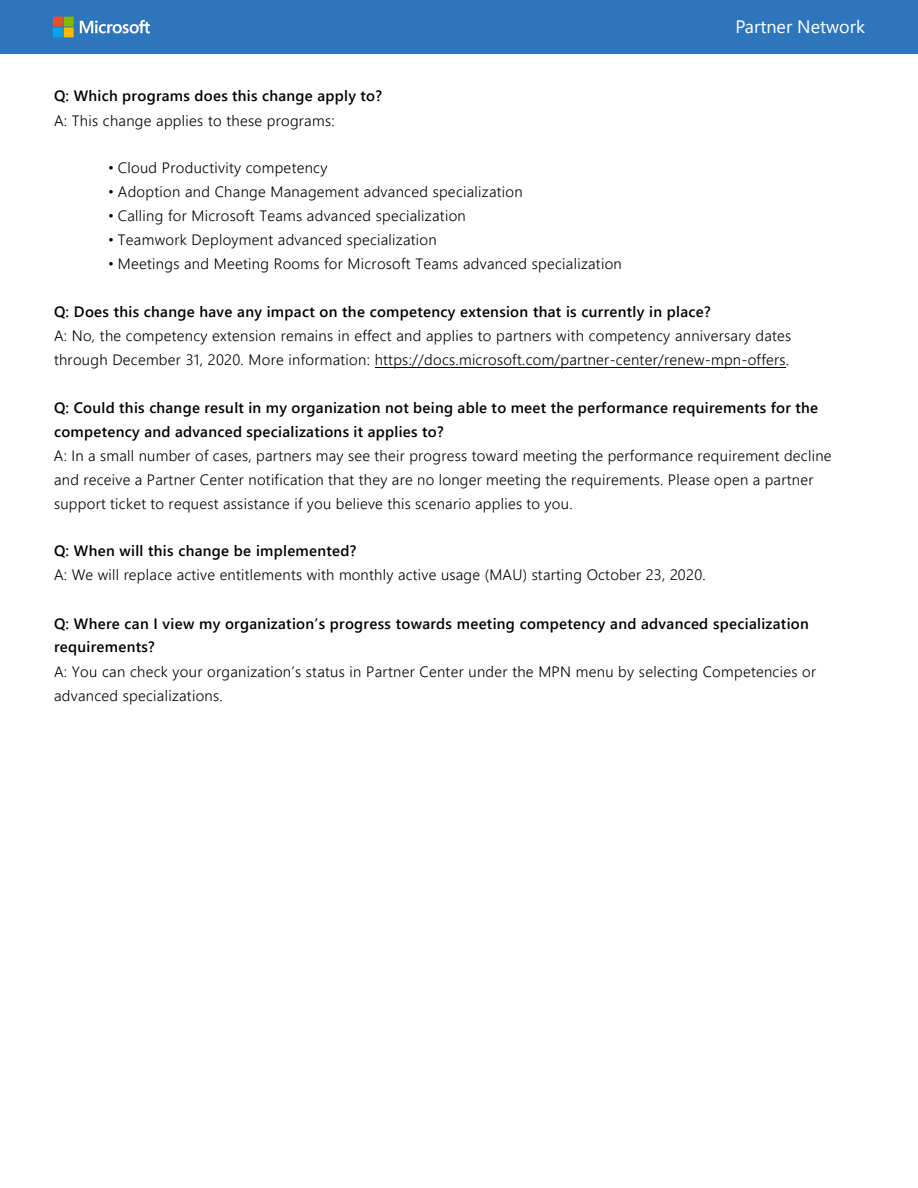
<style>
.page{position:relative;width:918px;height:1188px;background:#fff}
.page>*{position:absolute;margin:0;border:0;box-sizing:border-box;transform-origin:0 0}
.t1{font:18px "Segoe UI";color:#fff}
.t2{font:300 15px/24px "Segoe UI";letter-spacing:.02em;color:#000}
.t3{font:600 15px/23.9px "Segoe UI";letter-spacing:.02em;color:#000}
.s1{font-family:"Segoe Pro Display"}
</style>
<div class="page">
<div style="left:0;top:0;width:918px;height:54px;background:#2e76bc"></div>
<svg style="left:80px;top:20px;width:70px;height:13px"></svg>
<svg style="left:53px;top:17px;width:21px;height:20px"></svg>
<hr style="left:375px;top:367px;width:410px;height:1px;background:#000">
<p class="t1" style="left:735px;top:9px;width:131px">Partner Network</p>
<p class="t3" style="left:54px;top:83px;width:330px">Q: Which programs does this change apply to?</p>
<p class="t2" style="left:54px;top:107px;width:282px">A: This change applies to these programs:</p>
<p class="t2" style="left:108px;top:154px;width:221px"><span class="s1">•</span> Cloud Productivity competency</p>
<p class="t2" style="left:108px;top:178px;width:416px"><span class="s1">•</span> Adoption and Change Management advanced specialization</p>
<p class="t2" style="left:108px;top:202px;width:359px"><span class="s1">•</span> Calling for Microsoft Teams advanced specialization</p>
<p class="t2" style="left:108px;top:226px;width:330px"><span class="s1">•</span> Teamwork Deployment advanced specialization</p>
<p class="t2" style="left:108px;top:250px;width:515px"><span class="s1">•</span> Meetings and Meeting Rooms for Microsoft Teams advanced specialization</p>
<p class="t3" style="left:54px;top:299px;width:658px">Q: Does this change have any impact on the competency extension that is currently in place?</p>
<p class="t2" style="left:54px;top:322px;width:739px">A: No, the competency extension remains in effect and applies to partners with competency anniversary dates through December 31, 2020. More information: https://docs.microsoft.com/partner-center/renew-mpn-offers.</p>
<p class="t3" style="left:54px;top:395px;width:766px">Q: Could this change result in my organization not being able to meet the performance requirements for the competency and advanced specializations it applies to?</p>
<p class="t2" style="left:54px;top:442px;width:779px">A: In a small number of cases, partners may see their progress toward meeting the performance requirement decline and receive a Partner Center notification that they are no longer meeting the requirements. Please open a partner support ticket to request assistance if you believe this scenario applies to you.</p>
<p class="t3" style="left:54px;top:538px;width:304px">Q: When will this change be implemented?</p>
<p class="t2" style="left:54px;top:562px;width:653px">A: We will replace active entitlements with monthly active usage (MAU) starting October 23, 2020.</p>
<p class="t3" style="left:54px;top:610px;width:756px">Q: Where can I view my organization’s progress towards meeting competency and advanced specialization requirements?</p>
<p class="t2" style="left:54px;top:658px;width:764px">A: You can check your organization’s status in Partner Center under the MPN menu by selecting Competencies or advanced specializations.</p>
</div>
